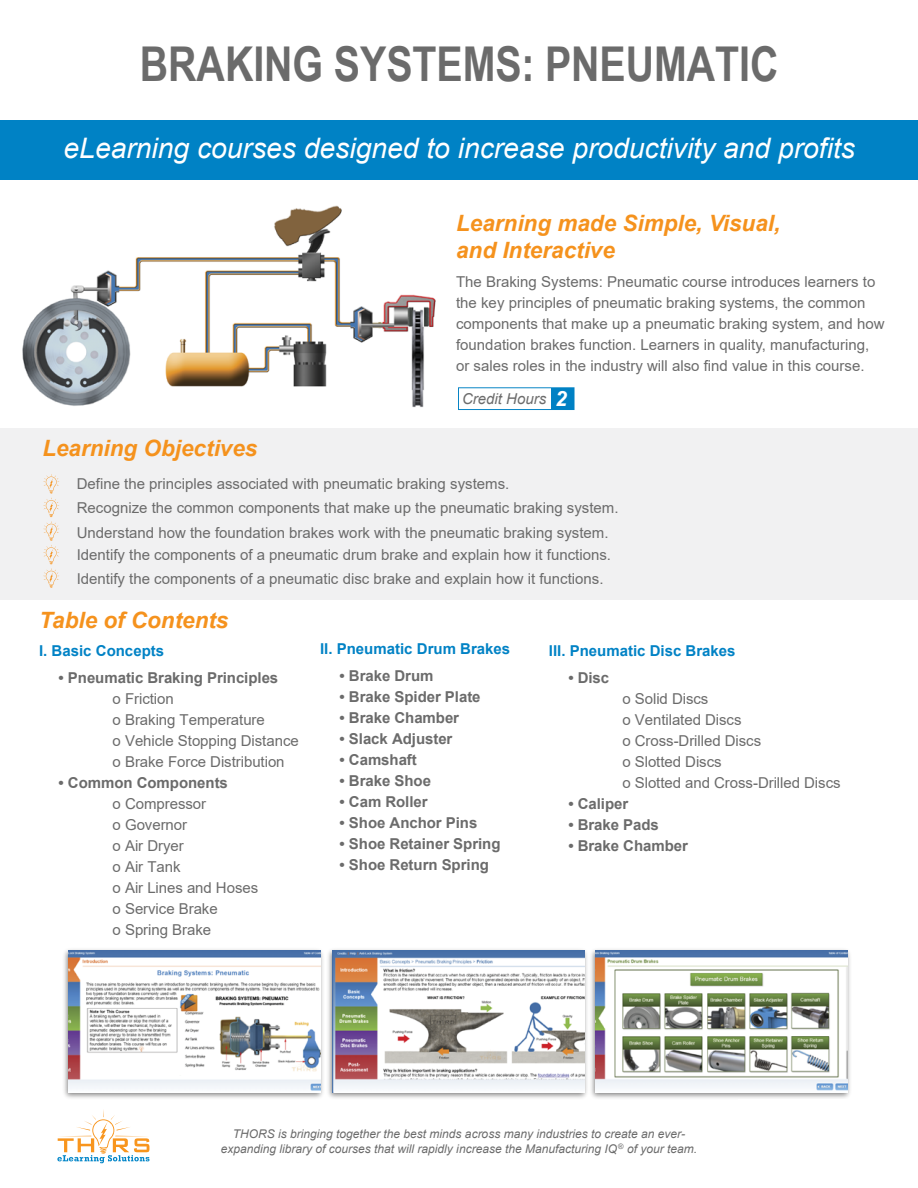
<style>
.page{position:relative;width:918px;height:1188px;background:#fff}
.page>*{position:absolute;margin:0;border:0;box-sizing:border-box;transform-origin:0 0}
.t1{font:700 48px "Arial Narrow";color:#6b6b6b}
.t2{font:italic 28.2px "Arial";color:#fff}
.t3{font:italic 700 22.5px/27px "Arial";color:#f5921d}
.t4{font:15px/21px "Arial";color:#6b6b6b}
.t5{font:700 15px "Arial";letter-spacing:-.005em;color:#6b6b6b}
.t6{font:700 15px "Arial";color:#0082c5}
.t7{font:italic 15px "Arial";color:#6c6c6c}
.t8{font:italic 12px/14.4px "Arial";color:#6b6b6b;text-align:center}
.t9{font:italic 7.5px "Arial";color:#6b6b6b}
.s1{font-weight:700;font-size:21px;color:#fff}
</style>
<div class="page">
<svg style="left:57px;top:1148px;width:93px;height:15px"></svg>
<img style="left:637px;top:949px;width:213px;height:149px">
<img style="left:373px;top:949px;width:264px;height:149px">
<img style="left:57px;top:949px;width:316px;height:199px">
<img style="left:69px;top:951px;width:251px;height:141px">
<img style="left:333px;top:951px;width:252px;height:141px">
<img style="left:596px;top:951px;width:252px;height:141px">
<div style="left:0;top:428px;width:918px;height:171px;background:#f1f1f2"></div>
<svg style="left:43px;top:474px;width:16px;height:114px"></svg>
<svg style="left:458px;top:387px;width:117px;height:23px"></svg>
<img style="left:22px;top:205px;width:414px;height:203px">
<div style="left:0;top:120px;width:918px;height:60px;background:#0082c5"></div>
<h1 class="t1" style="left:140px;top:27px;width:640px">BRAKING SYSTEMS: PNEUMATIC</h1>
<h2 class="t2" style="left:64px;top:130px;width:793px">eLearning courses designed to increase productivity and profits</h2>
<h3 class="t3" style="left:456px;top:211px;width:326px">Learning made Simple, Visual, and Interactive</h3>
<p class="t4" style="left:456px;top:271px;width:430px">The Braking Systems: Pneumatic course introduces learners to the key principles of pneumatic braking systems, the common components that make up a pneumatic braking system, and how foundation brakes function. Learners in quality, manufacturing, or sales roles in the industry will also find value in this course.</p>
<h3 class="t3" style="left:42px;top:436px;width:217px">Learning Objectives</h3>
<p class="t7" style="left:462px;top:389px;width:106px">Credit Hours <span class="s1">2</span></p>
<p class="t4" style="left:77px;top:474px;width:434px">Define the principles associated with pneumatic braking systems.</p>
<p class="t4" style="left:77px;top:497px;width:543px">Recognize the common components that make up the pneumatic braking system.</p>
<p class="t4" style="left:77px;top:522px;width:533px">Understand how the foundation brakes work with the pneumatic braking system.</p>
<p class="t4" style="left:77px;top:543px;width:536px;line-height:23.4px">Identify the components of a pneumatic drum brake and explain how it functions.<br>Identify the components of a pneumatic disc brake and explain how it functions.</p>
<h3 class="t3" style="left:39px;top:608px;width:191px">Table of Contents</h3>
<p class="t6" style="left:39px;top:640px;width:127px">I. Basic Concepts</p>
<p class="t5" style="left:59px;top:667px;width:221px">• Pneumatic Braking Principles</p>
<p class="t4" style="left:113px;top:688px;width:188px">o Friction<br>o Braking Temperature<br>o Vehicle Stopping Distance o Brake Force Distribution</p>
<p class="t5" style="left:59px;top:772px;width:171px">• Common Components</p>
<p class="t4" style="left:113px;top:793px;width:147px">o Compressor<br>o Governor<br>o Air Dryer<br>o Air Tank<br>o Air Lines and Hoses o Service Brake<br>o Spring Brake</p>
<p class="t6" style="left:320px;top:639px;width:192px">II. Pneumatic Drum Brakes</p>
<p class="t6" style="left:549px;top:640px;width:188px">III. Pneumatic Disc Brakes</p>
<p class="t5" style="left:568px;top:667px;width:42px">• Disc</p>
<p class="t4" style="left:622px;top:688px;width:220px">o Solid Discs<br>o Ventilated Discs<br>o Cross-Drilled Discs<br>o Slotted Discs<br>o Slotted and Cross-Drilled Discs</p>
<p class="t5" style="left:568px;top:793px;width:61px">• Caliper</p>
<p class="t5" style="left:568px;top:814px;width:92px">• Brake Pads</p>
<p class="t5" style="left:568px;top:835px;width:121px">• Brake Chamber</p>
<p class="t5" style="left:340px;top:666px;width:95px">• Brake Drum</p>
<p class="t5" style="left:340px;top:687px;width:142px">• Brake Spider Plate</p>
<p class="t5" style="left:340px;top:708px;width:121px">• Brake Chamber</p>
<p class="t5" style="left:340px;top:729px;width:114px">• Slack Adjuster</p>
<p class="t5" style="left:340px;top:750px;width:79px">• Camshaft</p>
<p class="t5" style="left:340px;top:771px;width:93px">• Brake Shoe</p>
<p class="t5" style="left:340px;top:792px;width:90px">• Cam Roller</p>
<p class="t5" style="left:340px;top:813px;width:139px">• Shoe Anchor Pins</p>
<p class="t5" style="left:340px;top:834px;width:162px">• Shoe Retainer Spring</p>
<p class="t5" style="left:340px;top:855px;width:151px">• Shoe Return Spring</p>
<p class="t8" style="left:221px;top:1127px;width:478px">THORS is bringing together the best minds across many industries to create an ever&shy;expanding library of courses that will rapidly increase the Manufacturing IQ of your team.</p>
<p class="t9" style="left:618px;top:1141px;width:7px">®</p>
</div>
